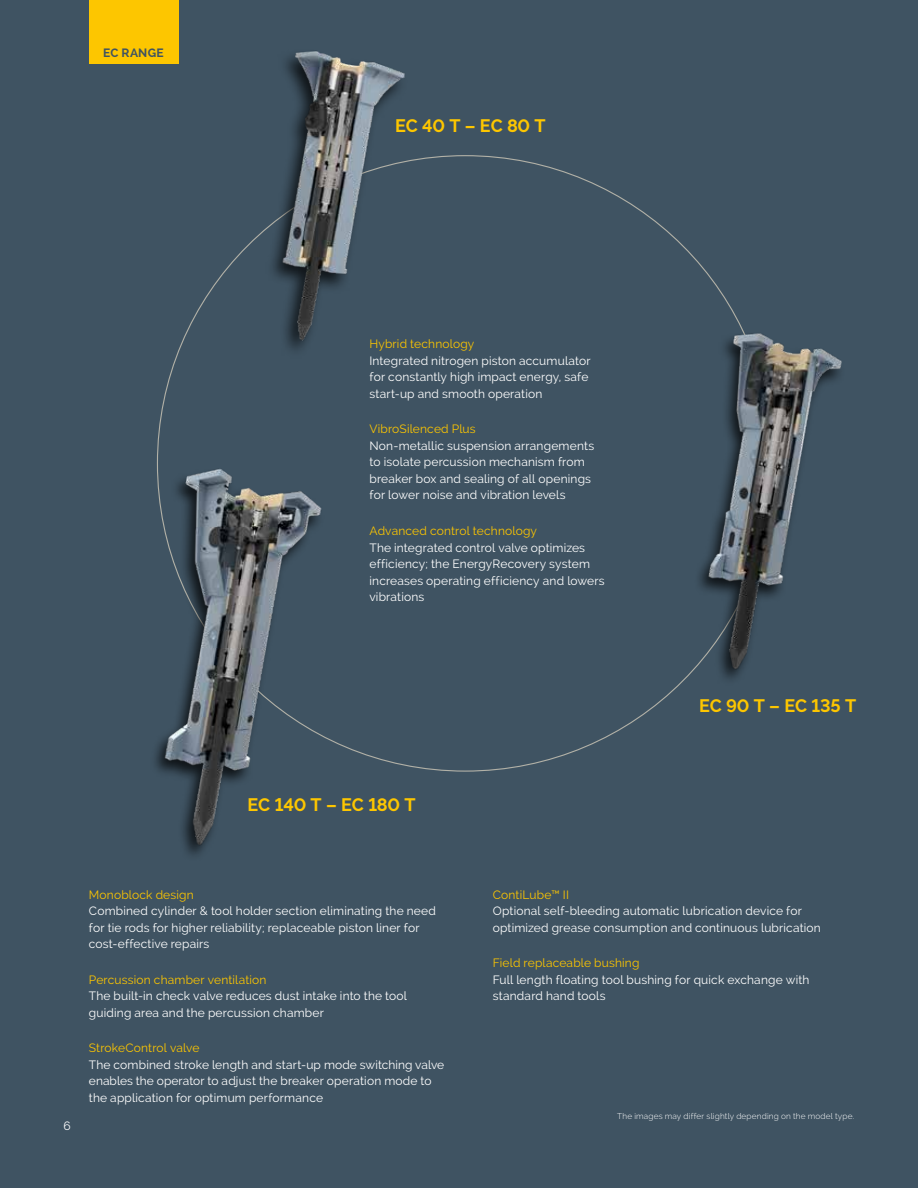
<style>
.page{position:relative;width:918px;height:1188px;background:#3f5362}
.page>*{position:absolute;margin:0;border:0;box-sizing:border-box;transform-origin:0 0}
.t1{font:700 18px "Raleway";letter-spacing:-.01em;color:#fdc600}
.t2{font:12px/16.5px "Raleway";letter-spacing:.015em;color:#fff}
.t3{font:12px "Raleway";letter-spacing:.015em;color:#fdc600}
.t4{font:700 12px "Raleway";letter-spacing:.02em;color:#3f5362}
.t5{font:300 8.25px "Raleway";letter-spacing:.02em;color:#fff}
</style>
<div class="page">
<div style="left:89px;top:0;width:89px;height:63px;background:#fdc600"></div>
<img style="left:233px;top:51px;width:176px;height:299px">
<img style="left:155px;top:460px;width:202px;height:395px">
<img style="left:671px;top:288px;width:171px;height:405px">
<p class="t4" style="left:103px;top:46px;width:62px">EC RANGE</p>
<h1 class="t1" style="left:395px;top:115px;width:152px">EC 40 T – EC 80 T</h1>
<p class="t3" style="left:369px;top:337px;width:106px">Hybrid technology</p>
<p class="t2" style="left:369px;top:352px;width:223px">Integrated nitrogen piston accumulator for constantly high impact energy, safe start-up and smooth operation</p>
<p class="t3" style="left:369px;top:422px;width:108px">VibroSilenced Plus</p>
<p class="t2" style="left:369px;top:437px;width:226px">Non-metallic suspension arrangements to isolate percussion mechanism from breaker box and sealing of all openings for lower noise and vibration levels</p>
<p class="t3" style="left:369px;top:524px;width:169px">Advanced control technology</p>
<p class="t2" style="left:369px;top:539px;width:237px">The integrated control valve optimizes efficiency; the EnergyRecovery system increases operating efficiency and lowers vibrations</p>
<h1 class="t1" style="left:248px;top:794px;width:170px">EC 140 T – EC 180 T</h1>
<p class="t2" style="left:63px;top:1117px;width:9px">6</p>
<p class="t3" style="left:89px;top:887px;width:106px">Monoblock design</p>
<p class="t2" style="left:89px;top:903px;width:349px">Combined cylinder &amp; tool holder section eliminating the need for tie rods for higher reliability; replaceable piston liner for cost-effective repairs</p>
<p class="t3" style="left:89px;top:973px;width:179px">Percussion chamber ventilation</p>
<p class="t2" style="left:89px;top:988px;width:320px">The built-in check valve reduces dust intake into the tool guiding area and the percussion chamber</p>
<p class="t3" style="left:89px;top:1041px;width:112px">StrokeControl valve</p>
<p class="t2" style="left:89px;top:1056px;width:357px">The combined stroke length and start-up mode switching valve enables the operator to adjust the breaker operation mode to the application for optimum performance</p>
<h1 class="t1" style="left:699px;top:695px;width:159px">EC 90 T – EC 135 T</h1>
<p class="t3" style="left:493px;top:887px;width:78px">ContiLube™ II</p>
<p class="t2" style="left:493px;top:903px;width:330px">Optional self-bleeding automatic lubrication device for optimized grease consumption and continuous lubrication</p>
<p class="t3" style="left:493px;top:956px;width:148px">Field replaceable bushing</p>
<p class="t2" style="left:493px;top:971px;width:318px">Full length floating tool bushing for quick exchange with standard hand tools</p>
<p class="t5" style="left:617px;top:1111px;width:238px">The images may differ slightly depending on the model type.</p>
</div>
